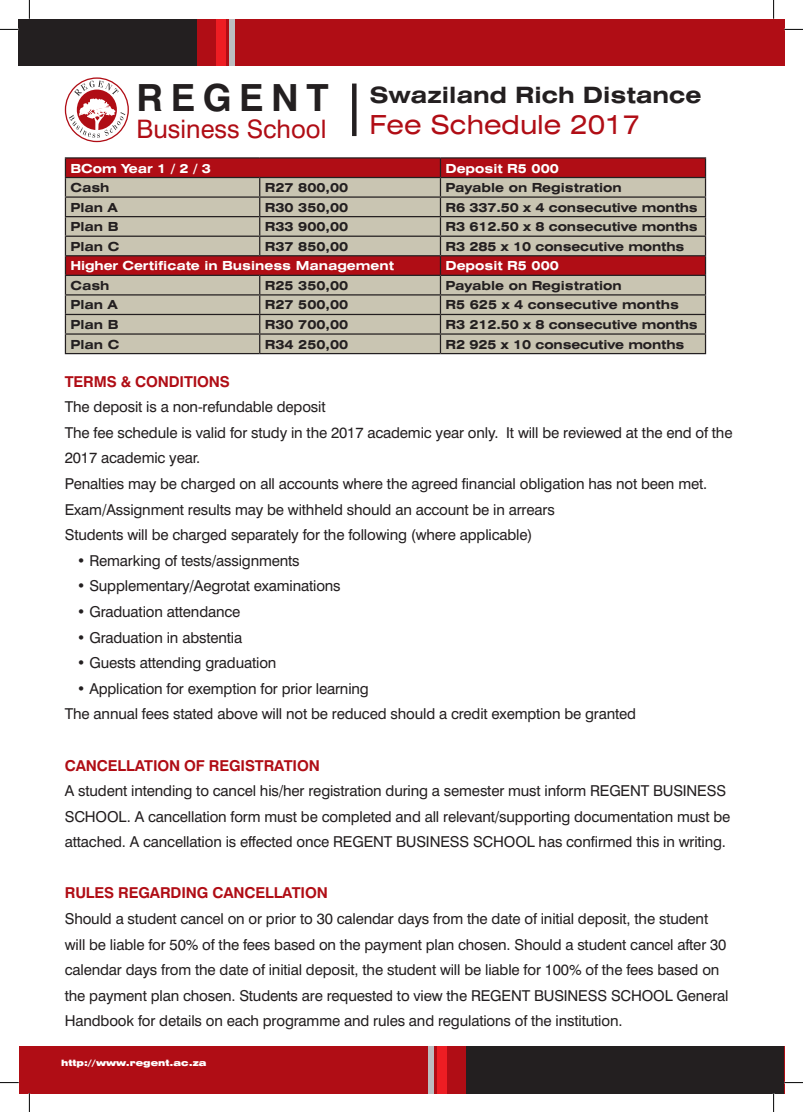
<style>
.page{position:relative;width:803px;height:1112px;background:#fff}
.page>*{position:absolute;margin:0;border:0;box-sizing:border-box;transform-origin:0 0}
.t1{font:700 37.38px "Swiss 721 BT";letter-spacing:.2em;color:#231f20}
.t2{font:expanded 26.25px "Swiss 721 BT";color:#b00d15}
.t3{font:25.5px "Swiss 721 BT";color:#b00d15}
.t4{font:700 expanded 22.5px "Swiss 721 BT";color:#231f20}
.t5{font:15px/25.6px "Swiss 721 BT";letter-spacing:-.01em;color:#231f20}
.t6{font:700 15px "Swiss 721 BT";letter-spacing:-.01em;color:#b00d15}
.t7{font:700 expanded 12.5px "Swiss 721 BT";color:#231f20}
.t8{font:700 expanded 12.5px "Swiss 721 BT";color:#fff}
.t9{font:900 expanded 8.62px "Swiss 721 BT";color:#fff}
.s1{font-weight:700;color:#b00d15}
</style>
<div class="page">
<svg style="left:66px;top:158px;width:639px;height:19px;background:#aa0d15"></svg>
<svg style="left:66px;top:178px;width:639px;height:175px;background:#c3ad9e"></svg>
<hr style="left:65px;top:196px;width:195px;height:2px;background:#231f20">
<hr style="left:260px;top:196px;width:180px;height:2px;background:#231f20">
<hr style="left:440px;top:196px;width:266px;height:2px;background:#231f20">
<hr style="left:65px;top:216px;width:195px;height:1px;background:#231f20">
<hr style="left:260px;top:216px;width:180px;height:1px;background:#231f20">
<hr style="left:440px;top:216px;width:266px;height:1px;background:#231f20">
<hr style="left:65px;top:235px;width:195px;height:2px;background:#231f20">
<hr style="left:260px;top:235px;width:180px;height:2px;background:#231f20">
<svg style="left:259px;top:178px;width:1px;height:77px"></svg>
<hr style="left:440px;top:235px;width:266px;height:2px;background:#231f20">
<hr style="left:65px;top:255px;width:195px;height:1px;background:#231f20">
<hr style="left:260px;top:255px;width:180px;height:1px;background:#231f20">
<hr style="left:440px;top:255px;width:266px;height:1px;background:#231f20">
<hr style="left:65px;top:275px;width:195px;height:1px;background:#231f20">
<hr style="left:260px;top:275px;width:180px;height:1px;background:#231f20">
<hr style="left:440px;top:275px;width:266px;height:1px;background:#231f20">
<hr style="left:65px;top:294px;width:195px;height:1px;background:#231f20">
<hr style="left:260px;top:294px;width:180px;height:1px;background:#231f20">
<hr style="left:440px;top:294px;width:266px;height:1px;background:#231f20">
<hr style="left:65px;top:314px;width:195px;height:1px;background:#231f20">
<hr style="left:260px;top:314px;width:180px;height:1px;background:#231f20">
<hr style="left:440px;top:314px;width:266px;height:1px;background:#231f20">
<hr style="left:65px;top:333px;width:195px;height:1px;background:#231f20">
<hr style="left:260px;top:333px;width:180px;height:1px;background:#231f20">
<svg style="left:259px;top:276px;width:1px;height:77px"></svg>
<hr style="left:440px;top:333px;width:266px;height:1px;background:#231f20">
<hr style="left:65px;top:353px;width:195px;height:1px;background:#231f20">
<hr style="left:260px;top:353px;width:180px;height:1px;background:#231f20">
<hr style="left:440px;top:353px;width:266px;height:1px;background:#231f20">
<hr style="left:65px;top:157px;width:195px;height:1px;background:#231f20">
<svg style="left:65px;top:158px;width:1px;height:195px"></svg>
<hr style="left:260px;top:157px;width:180px;height:1px;background:#231f20">
<hr style="left:65px;top:177px;width:195px;height:1px;background:#231f20">
<hr style="left:260px;top:177px;width:180px;height:1px;background:#231f20">
<hr style="left:440px;top:157px;width:266px;height:1px;background:#231f20">
<svg style="left:440px;top:158px;width:1px;height:195px"></svg>
<svg style="left:705px;top:158px;width:1px;height:195px"></svg>
<hr style="left:440px;top:177px;width:266px;height:1px;background:#231f20">
<hr style="left:352px;top:83px;width:4px;height:53px;background:#231f20">
<svg style="left:65px;top:77px;width:64px;height:65px"></svg>
<div style="left:19px;top:19px;width:765px;height:46px;background:#b00d15"></div>
<div style="left:19px;top:19px;width:178px;height:46px;background:#231f20"></div>
<div style="left:216px;top:19px;width:9px;height:46px;background:#ee1d23"></div>
<div style="left:229px;top:19px;width:5px;height:46px;background:#bcbdc0"></div>
<div style="left:19px;top:1045px;width:765px;height:47px;background:#b00d15"></div>
<div style="left:466px;top:1045px;width:318px;height:47px;background:#231f20"></div>
<div style="left:438px;top:1045px;width:9px;height:47px;background:#ee1d23"></div>
<div style="left:428px;top:1045px;width:6px;height:47px;background:#bcbdc0"></div>
<svg style="left:0;top:29px;width:19px;height:1px"></svg>
<svg style="left:784px;top:29px;width:19px;height:1px"></svg>
<svg style="left:0;top:1082px;width:19px;height:1px"></svg>
<svg style="left:784px;top:1081px;width:19px;height:2px"></svg>
<svg style="left:29px;top:0;width:1px;height:19px"></svg>
<svg style="left:29px;top:1092px;width:1px;height:19px"></svg>
<svg style="left:773px;top:0;width:1px;height:19px"></svg>
<svg style="left:773px;top:1092px;width:1px;height:19px"></svg>
<p class="t1" style="left:137px;top:75px;width:194px">REGENT</p>
<p class="t3" style="left:137px;top:113px;width:191px">Business School</p>
<p class="t4" style="left:369px;top:81px;width:333px">Swaziland Rich Distance</p>
<p class="t2" style="left:369px;top:109px;width:272px">Fee Schedule 2017</p>
<p class="t8" style="left:70px;top:160px;width:142px">BCom Year 1 / 2 / 3</p>
<p class="t8" style="left:445px;top:160px;width:115px">Deposit R5 000</p>
<p class="t7" style="left:70px;top:180px;width:41px">Cash</p>
<p class="t7" style="left:265px;top:180px;width:85px">R27 800,00</p>
<p class="t7" style="left:445px;top:180px;width:178px">Payable on Registration</p>
<p class="t7" style="left:70px;top:199px;width:48px">Plan A</p>
<p class="t7" style="left:265px;top:199px;width:85px">R30 350,00</p>
<p class="t7" style="left:445px;top:199px;width:254px">R6 337.50 x 4 consecutive months</p>
<p class="t7" style="left:70px;top:219px;width:49px">Plan B</p>
<p class="t7" style="left:265px;top:219px;width:85px">R33 900,00</p>
<p class="t7" style="left:445px;top:219px;width:254px">R3 612.50 x 8 consecutive months</p>
<p class="t7" style="left:70px;top:239px;width:50px">Plan C</p>
<p class="t7" style="left:265px;top:239px;width:85px">R37 850,00</p>
<p class="t7" style="left:445px;top:239px;width:240px">R3 285 x 10 consecutive months</p>
<p class="t8" style="left:70px;top:258px;width:325px">Higher Certificate in Business Management</p>
<p class="t8" style="left:445px;top:258px;width:115px">Deposit R5 000</p>
<p class="t7" style="left:70px;top:278px;width:41px">Cash</p>
<p class="t7" style="left:265px;top:278px;width:85px">R25 350,00</p>
<p class="t7" style="left:445px;top:278px;width:178px">Payable on Registration</p>
<p class="t7" style="left:70px;top:297px;width:48px">Plan A</p>
<p class="t7" style="left:265px;top:297px;width:85px">R27 500,00</p>
<p class="t7" style="left:445px;top:297px;width:235px">R5 625 x 4 consecutive months</p>
<p class="t7" style="left:70px;top:317px;width:49px">Plan B</p>
<p class="t7" style="left:265px;top:317px;width:85px">R30 700,00</p>
<p class="t7" style="left:445px;top:317px;width:254px">R3 212.50 x 8 consecutive months</p>
<p class="t7" style="left:70px;top:336px;width:50px">Plan C</p>
<p class="t7" style="left:265px;top:336px;width:85px">R34 250,00</p>
<p class="t7" style="left:445px;top:336px;width:240px">R2 925 x 10 consecutive months</p>
<p class="t6" style="left:65px;top:372px;width:167px">TERMS &amp; CONDITIONS</p>
<p class="t5" style="left:65px;top:394px;width:262px">The deposit is a non-refundable deposit</p>
<p class="t5" style="left:65px;top:419px;width:669px">The fee schedule is valid for study in the 2017 academic year only. It will be reviewed at the end of the<br>2017 academic year.</p>
<p class="t5" style="left:65px;top:470px;width:644px">Penalties may be charged on all accounts where the agreed financial obligation has not been met.<br>Exam/Assignment results may be withheld should an account be in arrears</p>
<p class="t5" style="left:65px;top:521px;width:469px">Students will be charged separately for the following (where applicable)</p>
<p class="t5" style="left:77px;top:547px;width:225px">• Remarking of tests/assignments</p>
<p class="t5" style="left:77px;top:573px;width:265px">• Supplementary/Aegrotat examinations</p>
<p class="t5" style="left:77px;top:598px;width:165px">• Graduation attendance</p>
<p class="t5" style="left:77px;top:624px;width:167px">• Graduation in abstentia</p>
<p class="t5" style="left:77px;top:649px;width:201px">• Guests attending graduation</p>
<p class="t5" style="left:77px;top:675px;width:294px">• Application for exemption for prior learning</p>
<p class="t5" style="left:65px;top:700px;width:573px">The annual fees stated above will not be reduced should a credit exemption be granted</p>
<p class="t5" style="left:65px;top:752px;width:667px"><span class="s1">CANCELLATION OF REGISTRATION<br></span>A student intending to cancel his/her registration during a semester must inform REGENT BUSINESS SCHOOL. A cancellation form must be completed and all relevant/supporting documentation must be attached. A cancellation is effected once REGENT BUSINESS SCHOOL has confirmed this in writing.</p>
<p class="t5" style="left:65px;top:880px;width:665px"><span class="s1">RULES REGARDING CANCELLATION<br></span>Should a student cancel on or prior to 30 calendar days from the date of initial deposit, the student will be liable for 50% of the fees based on the payment plan chosen. Should a student cancel after 30 calendar days from the date of initial deposit, the student will be liable for 100% of the fees based on the payment plan chosen. Students are requested to view the REGENT BUSINESS SCHOOL General Handbook for details on each programme and rules and regulations of the institution.</p>
<p class="t9" style="left:61px;top:1057px;width:147px">http://www.regent.ac.za</p>
</div>
